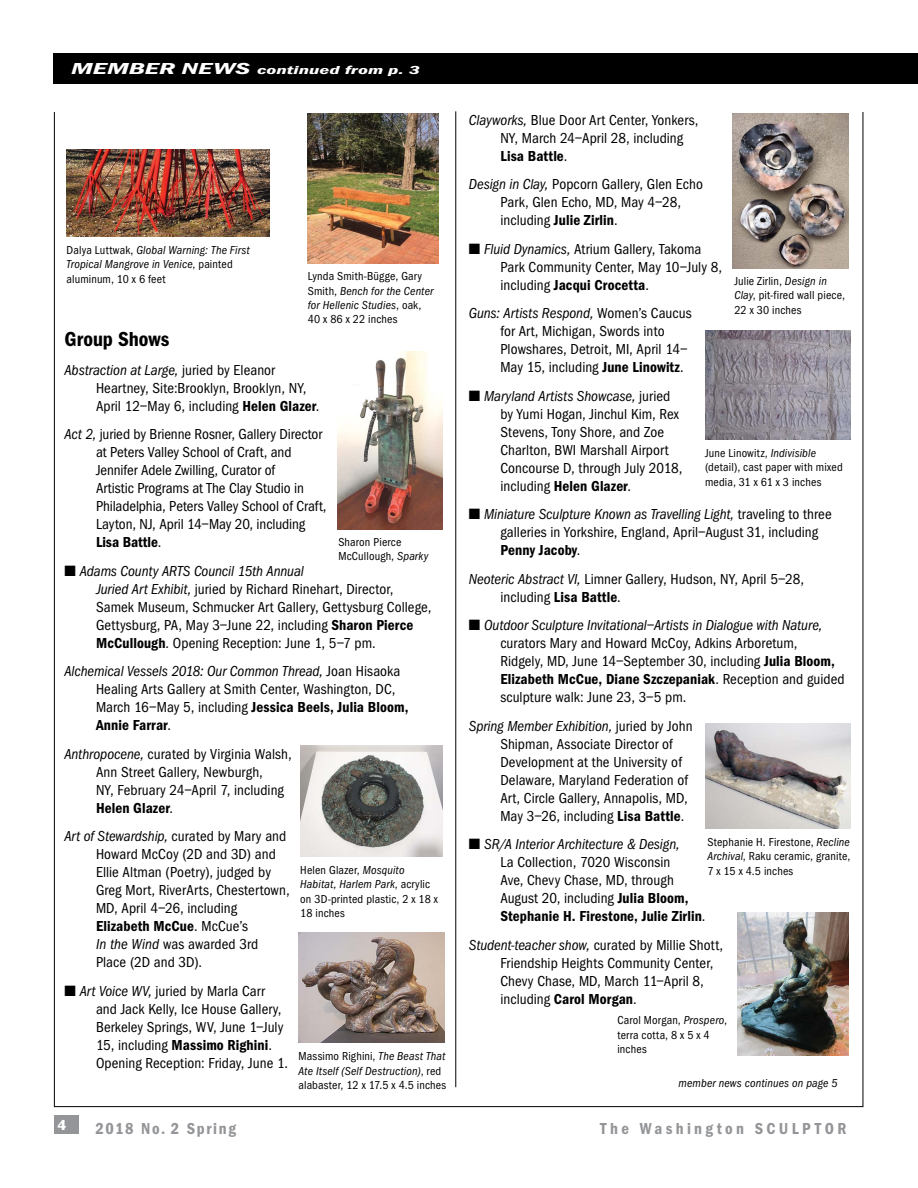
<style>
.page{position:relative;width:918px;height:1188px;background:#fff}
.page>*{position:absolute;margin:0;border:0;box-sizing:border-box;transform-origin:0 0}
.t1{font:600 21px "Franklin Got Cd ITC";color:#000}
.t2{font:600 16.5px "Franklin Got Cd ITC";letter-spacing:.2em;color:#939598}
.t3{font:600 16.5px "Franklin Got Cd ITC";letter-spacing:.1em;color:#939598}
.t4{font:15px/18px "Franklin Got Cd ITC";letter-spacing:.005em;color:#000}
.t5{font:700 15px "Gill Sans";color:#939598;scale:1.56 1}
.t6{font:700 15px "Gill Sans";color:#fff}
.t7{font:12px/14.4px "Franklin Got Cd ITC";letter-spacing:.015em;color:#000}
.t8{font:italic 12px/14.4px "Franklin Got Cd ITC";letter-spacing:.01em;color:#000}
.t9{font:italic 600 12px "Franklin Got Cd ITC";letter-spacing:.005em;color:#fff;scale:1.8 1}
.s1{font-size:16.5px}
.s2{font-style:normal}
.s3{font-style:italic}
.s4{font-weight:600}
</style>
<div class="page">
<div style="left:54px;top:1115px;width:24px;height:19px;background:#939598"></div>
<div style="left:54px;top:54px;width:864px;height:40px;background:#000"></div>
<div style="left:47px;top:84px;width:871px;height:27px;background:#fff"></div>
<hr style="left:455px;top:111px;width:1px;height:976px;background:#000">
<img style="left:738px;top:912px;width:111px;height:143px">
<img style="left:705px;top:724px;width:145px;height:104px">
<img style="left:300px;top:746px;width:142px;height:110px">
<img style="left:705px;top:331px;width:145px;height:109px">
<img style="left:298px;top:932px;width:146px;height:110px">
<img style="left:338px;top:351px;width:105px;height:178px">
<img style="left:733px;top:114px;width:116px;height:154px">
<img style="left:67px;top:149px;width:203px;height:88px">
<img style="left:308px;top:114px;width:131px;height:150px">
<p class="t9" style="left:71px;top:63px;width:195px"><span class="s1">MEMBER NEWS</span> continued from p. 3</p>
<p class="t8" style="left:67px;top:243px;width:185px"><span class="s2">Dalya Luttwak,</span> Global Warning: The First<br>Tropical Mangrove in Venice<span class="s2">, painted aluminum, 10 x 6 feet</span></p>
<p class="t7" style="left:308px;top:269px;width:127px">Lynda Smith-Bügge, Gary<br>Smith, <span class="s3">Bench for the Center for Hellenic Studies</span>, oak,<br>40 x 86 x 22 inches</p>
<h1 class="t1" style="left:64px;top:327px;width:106px">Group Shows</h1>
<p class="t4" style="left:96px;top:361px;width:225px;text-indent:-32px"><span class="s3">Abstraction at Large,</span> juried by Eleanor<br>Heartney, Site:Brooklyn, Brooklyn, NY,<br>April 12–May 6, including <span class="s4">Helen Glazer</span>.</p>
<p class="t4" style="left:96px;top:425px;width:232px;text-indent:-32px"><span class="s3">Act 2,</span> juried by Brienne Rosner, Gallery Director at Peters Valley School of Craft, and Jennifer Adele Zwilling, Curator of<br>Artistic Programs at The Clay Studio in Philadelphia, Peters Valley School of Craft, Layton, NJ, April 14–May 20, including <span class="s4">Lisa Battle</span>.</p>
<p class="t4" style="left:96px;top:562px;width:337px;text-indent:-31px">■ <span class="s3">Adams County ARTS Council 15th Annual<br>Juried Art Exhibit,</span> juried by Richard Rinehart, Director, Samek Museum, Schmucker Art Gallery, Gettysburg College, Gettysburg, PA, May 3–June 22, including <span class="s4">Sharon Pierce McCullough</span>. Opening Reception: June 1, 5–7 pm.</p>
<p class="t4" style="left:96px;top:662px;width:314px;text-indent:-31px"><span class="s3">Alchemical Vessels 2018: Our Common Thread,</span> Joan Hisaoka Healing Arts Gallery at Smith Center, Washington, DC, March 16–May 5, including <span class="s4">Jessica Beels, Julia Bloom, Annie Farrar</span>.</p>
<p class="t4" style="left:96px;top:745px;width:197px;text-indent:-31px"><span class="s3">Anthropocene,</span> curated by Virginia Walsh,<br>Ann Street Gallery, Newburgh,<br>NY, February 24–April 7, including<br><span class="s4">Helen Glazer</span>.</p>
<p class="t4" style="left:96px;top:827px;width:195px;text-indent:-31px"><span class="s3">Art of Stewardship,</span> curated by Mary and<br>Howard McCoy (2D and 3D) and<br>Ellie Altman (Poetry), judged by<br>Greg Mort, RiverArts, Chestertown,<br>MD, April 4–26, including<br><span class="s4">Elizabeth McCue</span>. McCue’s<br><span class="s3">In the Wind</span> was awarded 3rd<br>Place (2D and 3D).</p>
<p class="t4" style="left:96px;top:982px;width:194px;text-indent:-31px">■ <span class="s3">Art Voice WV,</span> juried by Marla Carr and Jack Kelly, Ice House Gallery, Berkeley Springs, WV, June 1–July 15, including <span class="s4">Massimo Righini</span>.<br>Opening Reception: Friday, June 1.</p>
<p class="t7" style="left:338px;top:535px;width:92px">Sharon Pierce<br>McCullough, <span class="s3">Sparky</span></p>
<p class="t7" style="left:300px;top:863px;width:139px">Helen Glazer, <span class="s3">Mosquito<br>Habitat, Harlem Park</span>, acrylic on 3D-printed plastic, 2 x 18 x<br>18 inches</p>
<p class="t7" style="left:298px;top:1049px;width:149px">Massimo Righini, <span class="s3">The Beast That<br>Ate Itself (Self Destruction)</span>, red alabaster, 12 x 17.5 x 4.5 inches</p>
<p class="t4" style="left:500px;top:111px;width:199px;text-indent:-32px"><span class="s3">Clayworks,</span> Blue Door Art Center, Yonkers,<br>NY, March 24–April 28, including<br><span class="s4">Lisa Battle</span>.</p>
<p class="t4" style="left:500px;top:175px;width:204px;text-indent:-32px"><span class="s3">Design in Clay,</span> Popcorn Gallery, Glen Echo<br>Park, Glen Echo, MD, May 4–28, including <span class="s4">Julie Zirlin</span>.</p>
<p class="t4" style="left:500px;top:240px;width:223px;text-indent:-32px">■ <span class="s3">Fluid Dynamics,</span> Atrium Gallery, Takoma<br>Park Community Center, May 10–July 8, including <span class="s4">Jacqui Crocetta</span>.</p>
<p class="t4" style="left:500px;top:304px;width:193px;text-indent:-32px"><span class="s3">Guns: Artists Respond,</span> Women’s Caucus for Art, Michigan, Swords into Plowshares, Detroit, MI, April 14– May 15, including <span class="s4">June Linowitz</span>.</p>
<p class="t4" style="left:500px;top:387px;width:183px;text-indent:-32px">■ <span class="s3">Maryland Artists Showcase,</span> juried by Yumi Hogan, Jinchul Kim, Rex<br>Stevens, Tony Shore, and Zoe<br>Charlton, BWI Marshall Airport<br>Concourse D, through July 2018, including <span class="s4">Helen Glazer</span>.</p>
<p class="t4" style="left:500px;top:505px;width:333px;text-indent:-32px">■ <span class="s3">Miniature Sculpture Known as Travelling Light,</span> traveling to three galleries in Yorkshire, England, April–August 31, including<br><span class="s4">Penny Jacoby</span>.</p>
<p class="t4" style="left:500px;top:570px;width:305px;text-indent:-32px"><span class="s3">Neoteric Abstract VI,</span> Limner Gallery, Hudson, NY, April 5–28, including <span class="s4">Lisa Battle</span>.</p>
<p class="t4" style="left:500px;top:616px;width:346px;text-indent:-32px">■ <span class="s3">Outdoor Sculpture Invitational–Artists in Dialogue with Nature, </span>curators Mary and Howard McCoy, Adkins Arboretum,<br>Ridgely, MD, June 14–September 30, including <span class="s4">Julia Bloom, Elizabeth McCue, Diane Szczepaniak</span>. Reception and guided sculpture walk: June 23, 3–5 pm.</p>
<p class="t4" style="left:500px;top:717px;width:194px;text-indent:-32px"><span class="s3">Spring Member Exhibition,</span> juried by John Shipman, Associate Director of Development at the University of Delaware, Maryland Federation of Art, Circle Gallery, Annapolis, MD, May 3–26, including <span class="s4">Lisa Battle</span>.</p>
<p class="t4" style="left:500px;top:835px;width:207px;text-indent:-32px">■ <span class="s3">SR/A Interior Architecture &amp; Design,<br></span>La Collection, 7020 Wisconsin<br>Ave, Chevy Chase, MD, through August 20, including <span class="s4">Julia Bloom, Stephanie H. Firestone, Julie Zirlin</span>.</p>
<p class="t4" style="left:500px;top:936px;width:224px;text-indent:-32px"><span class="s3">Student-teacher show,</span> curated by Millie Shott, Friendship Heights Community Center, Chevy Chase, MD, March 11–April 8, including <span class="s4">Carol Morgan</span>.</p>
<p class="t7" style="left:734px;top:274px;width:112px">Julie Zirlin, <span class="s3">Design in<br>Clay</span>, pit-fired wall piece,<br>22 x 30 inches</p>
<p class="t7" style="left:705px;top:446px;width:139px">June Linowitz, <span class="s3">Indivisible </span>(detail), cast paper with mixed media, 31 x 61 x 3 inches</p>
<p class="t7" style="left:707px;top:835px;width:144px;text-align:justify">Stephanie H. Firestone, <span class="s3">Recline Archival</span>, Raku ceramic, granite, 7 x 15 x 4.5 inches</p>
<p class="t7" style="left:617px;top:1013px;width:111px">Carol Morgan, <span class="s3">Prospero</span>, terra cotta, 8 x 5 x 4 inches</p>
<p class="t8" style="left:679px;top:1076px;width:161px">member news continues on page 5</p>
<p class="t6" style="left:58px;top:1113px;width:10px">4</p>
<p class="t5" style="left:94px;top:1116px;width:113px">2010 #2 Spring</p>
<p class="t5" style="left:518px;top:1116px;width:223px">WASHINGTON SCULPTORS</p>
<p class="t3" style="left:95px;top:1119px;width:142px">2018 No. 2 Spring</p>
<p class="t2" style="left:600px;top:1119px;width:248px">The Washington SCULPTOR</p>
</div>
